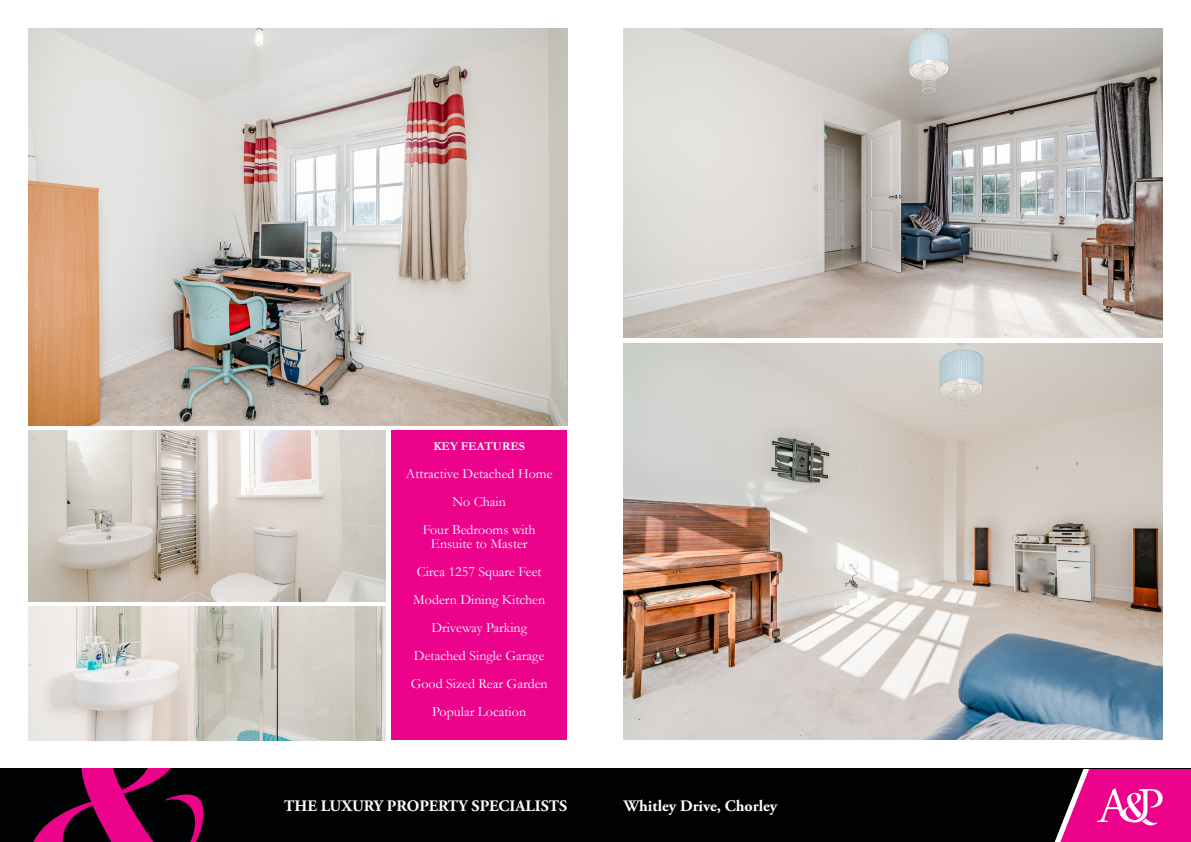
<style>
.page{position:relative;width:1191px;height:842px;background:#fff}
.page>*{position:absolute;margin:0;border:0;box-sizing:border-box;transform-origin:0 0}
.t1{font:700 16px "Adobe Garamond Pro";color:#fff}
.t2{font:14px/14px "Garamond";color:#fff;text-align:center}
.t3{font:700 12px "Garamond";color:#fff}
</style>
<div class="page">
<div style="left:0;top:769px;width:1191px;height:73px;background:#010203"></div>
<svg style="left:33px;top:769px;width:171px;height:73px"></svg>
<svg style="left:1054px;top:769px;width:137px;height:73px;background:#d51e89"></svg>
<img style="left:28px;top:28px;width:539px;height:397px">
<img style="left:28px;top:431px;width:358px;height:170px">
<img style="left:28px;top:607px;width:358px;height:134px">
<div style="left:391px;top:431px;width:176px;height:309px;background:#ed028c"></div>
<img style="left:624px;top:343px;width:538px;height:397px">
<img style="left:624px;top:28px;width:538px;height:309px">
<p class="t3" style="left:433px;top:438px;width:93px">KEY FEATURES</p>
<p class="t2" style="left:406px;top:466px;width:148px">Attractive Detached Home</p>
<p class="t2" style="left:452px;top:494px;width:55px">No Chain</p>
<p class="t2" style="left:423px;top:522px;width:115px">Four Bedrooms with<br>Ensuite to Master</p>
<p class="t2" style="left:417px;top:564px;width:126px">Circa 1257 Square Feet</p>
<p class="t2" style="left:413px;top:592px;width:133px">Modern Dining Kitchen</p>
<p class="t2" style="left:431px;top:620px;width:97px">Driveway Parking</p>
<p class="t2" style="left:414px;top:648px;width:132px">Detached Single Garage</p>
<p class="t2" style="left:411px;top:676px;width:139px">Good Sized Rear Garden</p>
<p class="t2" style="left:432px;top:704px;width:95px">Popular Location</p>
<p class="t1" style="left:284px;top:797px;width:284px">THE LUXURY PROPERTY SPECIALISTS</p>
<p class="t1" style="left:624px;top:797px;width:155px">Whitley Drive, Chorley</p>
</div>
